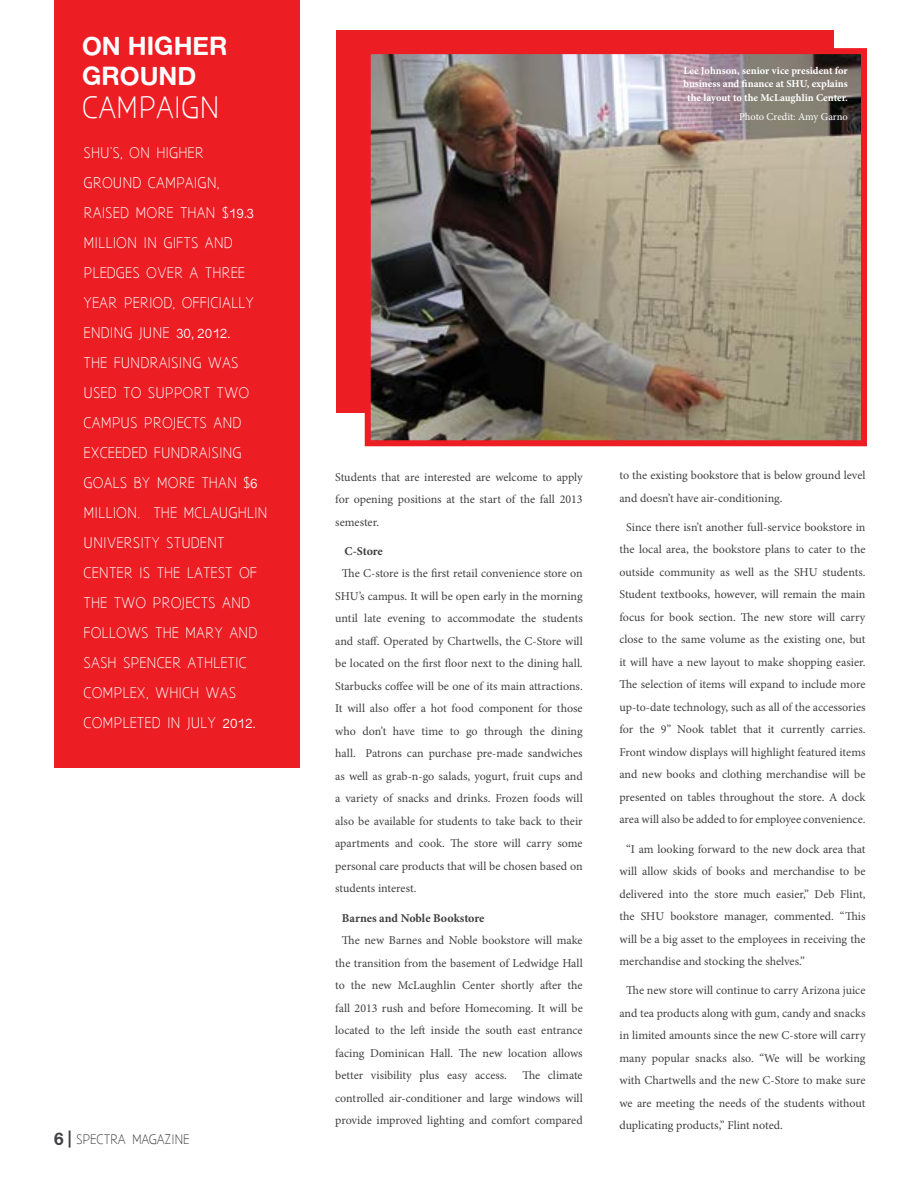
<style>
.page{position:relative;width:918px;height:1188px;background:#fff}
.page>*{position:absolute;margin:0;border:0;box-sizing:border-box;transform-origin:0 0}
.t1{font:27px "Aaargh Normal";color:#fff}
.t2{font:25.5px/30.6px "Alte Haas Grotesk Bold";color:#fff}
.t3{font:13.5px "Aaargh Normal";color:#fff}
.t4{font:12px/22.5px "Minion Pro";color:#414042;text-align:justify}
.t5{font:700 12px "Minion Pro";letter-spacing:-.005em;color:#414042}
.t6{font:12px "Aaargh Normal";letter-spacing:-.02em;color:#414042}
.t7{font:700 10.5px/13.5px "Minion Pro";color:#fff;text-align:center}
.t8{font:10.5px "Minion Pro";letter-spacing:-.005em;color:#fff}
.s1{font-family:"Tamil Sangam MN"}
.s2{font-family:"Alte Haas Grotesk Bold";font-size:17.25px}
</style>
<div class="page">
<div style="left:336px;top:30px;width:498px;height:383px;background:#ed1d24"></div>
<img style="left:372px;top:55px;width:488px;height:384px">
<div style="left:365px;top:48px;width:502px;height:398px;border:6px solid #ed1d24"></div>
<div style="left:54px;top:0;width:246px;height:768px;background:#ed1d24"></div>
<h2 class="t2" style="left:82px;top:30px;width:147px">ON HIGHER<br>GROUND</h2>
<h1 class="t1" style="left:82px;top:92px;width:139px">CAMPAIGN</h1>
<p class="t3" style="left:84px;top:145px;width:122px">SHU'S, ON HIGHER</p>
<p class="t3" style="left:84px;top:175px;width:138px">GROUND CAMPAIGN,</p>
<p class="t3" style="left:84px;top:205px;width:172px">RAISED MORE THAN $<span class="s1">19.3</span></p>
<p class="t3" style="left:84px;top:235px;width:151px">MILLION IN GIFTS AND</p>
<p class="t3" style="left:84px;top:265px;width:163px">PLEDGES OVER A THREE</p>
<p class="t3" style="left:84px;top:295px;width:172px">YEAR PERIOD, OFFICIALLY</p>
<p class="t3" style="left:84px;top:325px;width:148px">ENDING JUNE <span class="s1">30, 2012.</span></p>
<p class="t3" style="left:84px;top:355px;width:157px">THE FUNDRAISING WAS</p>
<p class="t3" style="left:84px;top:385px;width:167px">USED TO SUPPORT TWO</p>
<p class="t3" style="left:84px;top:415px;width:159px">CAMPUS PROJECTS AND</p>
<p class="t3" style="left:84px;top:445px;width:160px">EXCEEDED FUNDRAISING</p>
<p class="t3" style="left:84px;top:475px;width:176px">GOALS BY MORE THAN $<span class="s1">6</span></p>
<p class="t3" style="left:84px;top:505px;width:186px">MILLION. THE MCLAUGHLIN</p>
<p class="t3" style="left:84px;top:535px;width:143px">UNIVERSITY STUDENT</p>
<p class="t3" style="left:84px;top:565px;width:175px">CENTER IS THE LATEST OF</p>
<p class="t3" style="left:84px;top:595px;width:168px">THE TWO PROJECTS AND</p>
<p class="t3" style="left:84px;top:625px;width:175px">FOLLOWS THE MARY AND</p>
<p class="t3" style="left:84px;top:655px;width:165px">SASH SPENCER ATHLETIC</p>
<p class="t3" style="left:84px;top:685px;width:154px">COMPLEX, WHICH WAS</p>
<p class="t3" style="left:84px;top:715px;width:173px">COMPLETED IN JULY <span class="s1">2012.</span></p>
<p class="t6" style="left:54px;top:1132px;width:137px"><span class="s2">6 |</span> SPECTRA MAGAZINE</p>
<p class="t7" style="left:683px;top:63px;width:166px">Lee Johnson, senior vice president for business and finance at SHU, explains the layout to the McLaughlin Center.</p>
<p class="t8" style="left:739px;top:110px;width:110px">Photo Credit: Amy Garno</p>
<p class="t4" style="left:335px;top:466px;width:249px">Students that are interested are welcome to apply for opening positions at the start of the fall 2013 semester.</p>
<p class="t5" style="left:345px;top:543px;width:40px">C-Store</p>
<p class="t4" style="left:335px;top:562px;width:249px;text-indent:7px">The C-store is the first retail convenience store on SHU’s campus. It will be open early in the morning until late evening to accommodate the students and staff. Operated by Chartwells, the C-Store will be located on the first floor next to the dining hall.<br>Starbucks coffee will be one of its main attractions.<br>It will also offer a hot food component for those who don’t have time to go through the dining hall. Patrons can purchase pre-made sandwiches as well as grab-n-go salads, yogurt, fruit cups and a variety of snacks and drinks. Frozen foods will also be available for students to take back to their apartments and cook. The store will carry some personal care products that will be chosen based on students interest.</p>
<p class="t5" style="left:342px;top:909px;width:144px">Barnes and Noble Bookstore</p>
<p class="t4" style="left:335px;top:929px;width:249px;text-indent:7px">The new Barnes and Noble bookstore will make the transition from the basement of Ledwidge Hall to the new McLaughlin Center shortly after the fall 2013 rush and before Homecoming. It will be located to the left inside the south east entrance facing Dominican Hall. The new location allows better visibility plus easy access.</p>
<p class="t4" style="left:335px;top:1064px;width:249px;text-indent:187px">The climate controlled air-conditioner and large windows will provide improved lighting and comfort compared</p>
<p class="t4" style="left:619px;top:464px;width:248px">to the existing bookstore that is below ground level and doesn’t have air-conditioning.</p>
<p class="t4" style="left:619px;top:516px;width:248px;text-align:center">Since there isn’t another full-service bookstore in the local area, the bookstore plans to cater to the outside community as well as the SHU students.<br>Student textbooks, however, will remain the main focus for book section. The new store will carry close to the same volume as the existing one, but it will have a new layout to make shopping easier.<br>The selection of items will expand to include more up-to-date technology, such as all of the accessories for the 9” Nook tablet that it currently carries.<br>Front window displays will highlight featured items and new books and clothing merchandise will be presented on tables throughout the store. A dock area will also be added to for employee convenience.</p>
<p class="t4" style="left:619px;top:838px;width:248px;text-indent:7px">“I am looking forward to the new dock area that will allow skids of books and merchandise to be delivered into the store much easier,” Deb Flint, the SHU bookstore manager, commented. “This will be a big asset to the employees in receiving the merchandise and stocking the shelves.”</p>
<p class="t4" style="left:619px;top:979px;width:248px;text-indent:7px">The new store will continue to carry Arizona juice and tea products along with gum, candy and snacks in limited amounts since the new C-store will carry many popular snacks also. “We will be working with Chartwells and the new C-Store to make sure we are meeting the needs of the students without duplicating products,” Flint noted.</p>
</div>
